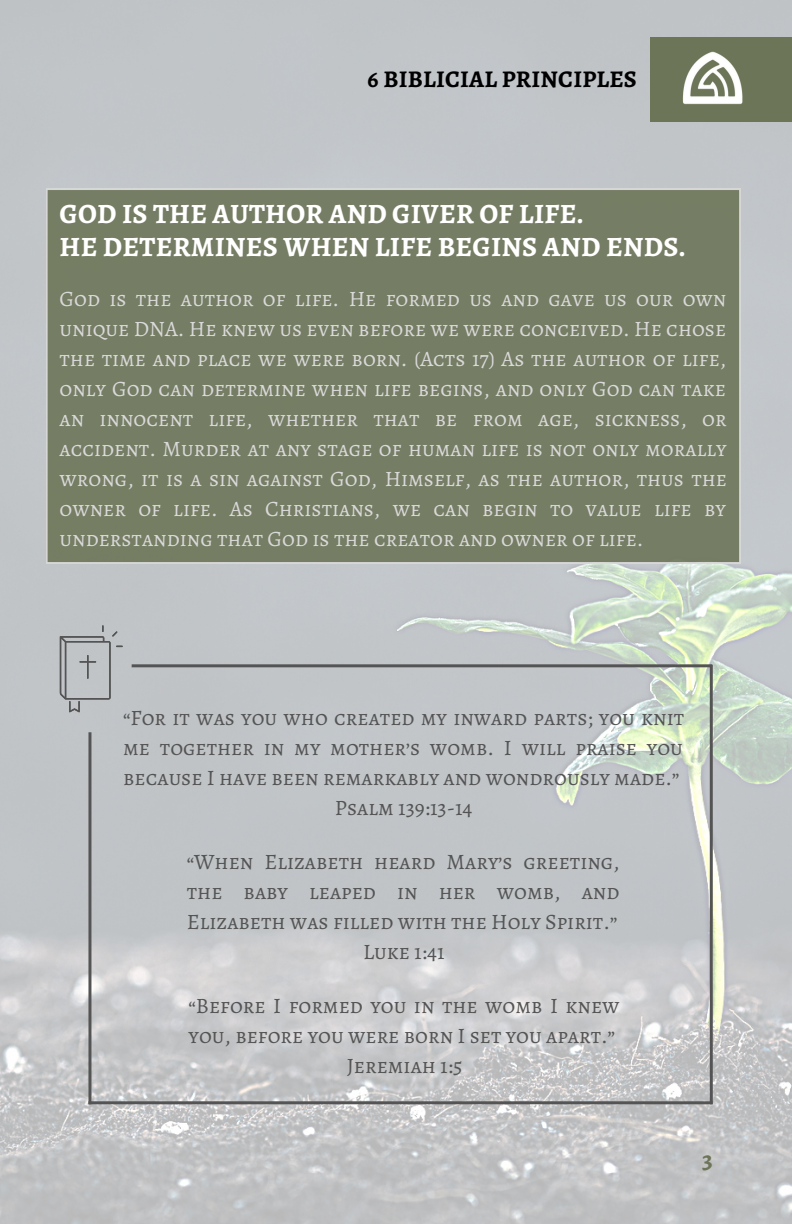
<style>
.page{position:relative;width:792px;height:1224px;background:#fff}
.page>*{position:absolute;margin:0;border:0;box-sizing:border-box;transform-origin:0 0}
.t1{font:700 28px/33px "Alegreya SC";letter-spacing:.01em;color:#fff}
.t2{font:700 25px "Alegreya SC";color:#6c7558}
.t3{font:700 24px "Alegreya SC";letter-spacing:.01em;color:#000}
.t4{font:22px/30px "Alegreya SC";color:#d9d9d9;text-align:justify}
.t5{font:22px/30px "Alegreya SC";color:#545454;text-align:center}
</style>
<div class="page">
<img style="left:0;top:0;width:792px;height:1224px">
<div style="left:46px;top:189px;width:695px;height:375px;background:#757d64"></div>
<div style="left:650px;top:37px;width:142px;height:84px;background:#6c7558"></div>
<img style="left:682px;top:51px;width:61px;height:54px">
<svg style="left:60px;top:625px;width:63px;height:87px"></svg>
<hr style="left:132px;top:664px;width:580px;height:3px;background:#545454">
<hr style="left:88px;top:1101px;width:624px;height:3px;background:#545454">
<hr style="left:88px;top:732px;width:3px;height:372px;background:#545454">
<hr style="left:710px;top:665px;width:3px;height:439px;background:#545454">
<p class="t3" style="left:368px;top:62px;width:271px">6 BIBLICIAL PRINCIPLES</p>
<p class="t1" style="left:60px;top:197px;width:627px">GOD IS THE AUTHOR AND GIVER OF LIFE.<br>HE DETERMINES WHEN LIFE BEGINS AND ENDS.</p>
<p class="t4" style="left:60px;top:284px;width:669px">God is the author of life. He formed us and gave us our own unique DNA. He knew us even before we were conceived. He chose the time and place we were born. (Acts 17) As the author of life, only God can determine when life begins, and only God can take an innocent life, whether that be from age, sickness, or accident. Murder at any stage of human life is not only morally wrong, it is a sin against God, Himself, as the author, thus the owner of life. As Christians, we can begin to value life by understanding that God is the creator and owner of life.</p>
<p class="t5" style="left:123px;top:702px;width:562px">“For it was you who created my inward parts; you knit me together in my mother’s womb. I will praise you because I have been remarkably and wondrously made.” Psalm 139:13-14</p>
<p class="t5" style="left:187px;top:847px;width:434px">“When Elizabeth heard Mary’s greeting, the baby leaped in her womb, and<br>Elizabeth was filled with the Holy Spirit.”<br>Luke 1:41</p>
<p class="t5" style="left:189px;top:991px;width:433px">“Before I formed you in the womb I knew you, before you were born I set you apart.”<br>Jeremiah 1:5</p>
<p class="t2" style="left:702px;top:1142px;width:12px">3</p>
</div>
